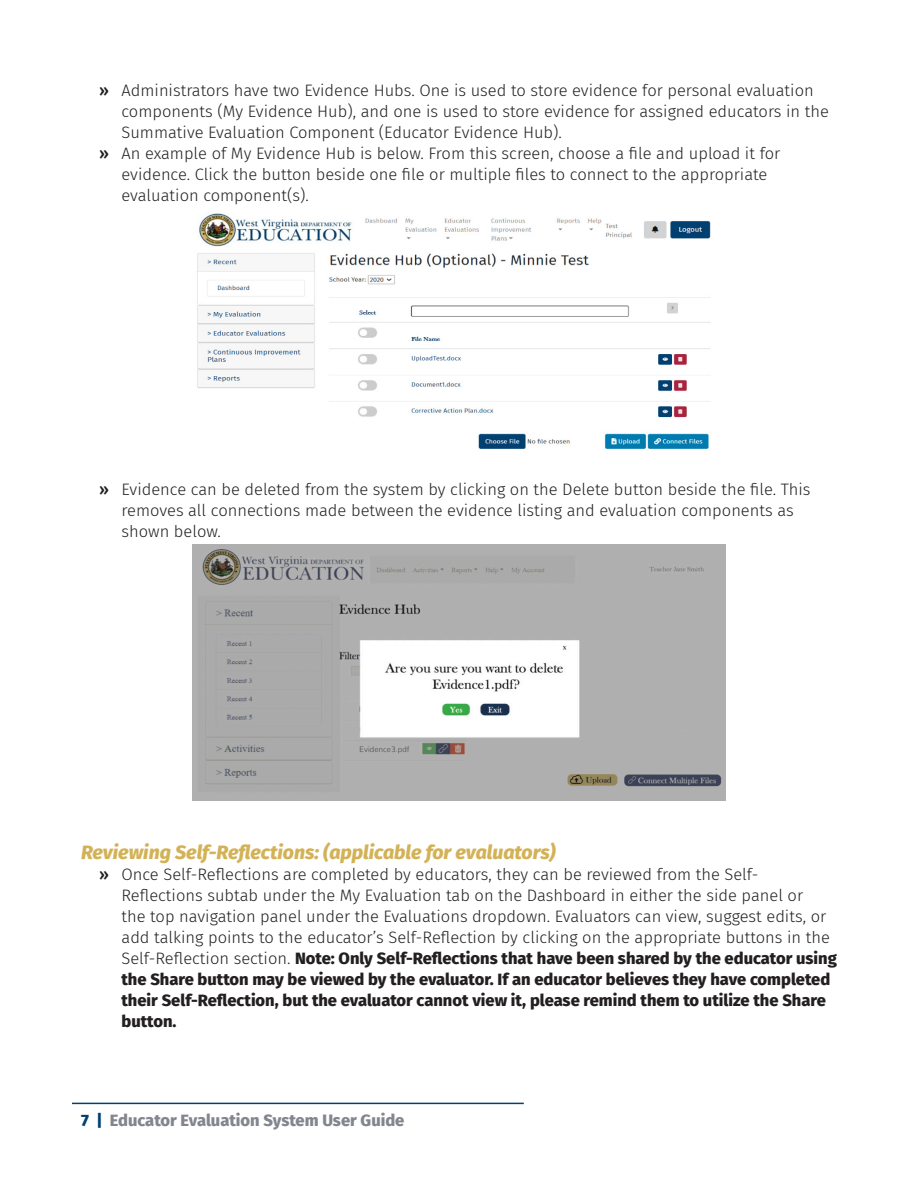
<style>
.page{position:relative;width:918px;height:1188px;background:#fff}
.page>*{position:absolute;margin:0;border:0;box-sizing:border-box;transform-origin:0 0}
.Heading_3{font:italic 800 19.5px "Fira Sans";color:#d3b257}
.t1{font:300 16.5px/21px "Fira Sans";color:#231f20}
.t2{font:800 16.5px "Fira Sans";color:#83868e}
.s1{font-weight:500}
.s2{font-weight:800}
.s3{color:#004071}
</style>
<div class="page">
<hr style="left:72px;top:1103px;width:452px;height:1px;background:#004071">
<img style="left:197px;top:213px;width:514px;height:236px">
<img style="left:193px;top:545px;width:532px;height:255px">
<p class="t1" style="left:122px;top:80px;width:709px;text-indent:-22px"><span class="s1">»</span> Administrators have two Evidence Hubs. One is used to store evidence for personal evaluation components (My Evidence Hub), and one is used to store evidence for assigned educators in the<br>Summative Evaluation Component (Educator Evidence Hub).</p>
<p class="t1" style="left:122px;top:143px;width:660px;text-indent:-22px"><span class="s1">»</span> An example of My Evidence Hub is below. From this screen, choose a file and upload it for evidence. Click the button beside one file or multiple files to connect to the appropriate evaluation component(s).</p>
<p class="t1" style="left:122px;top:479px;width:691px;text-indent:-22px"><span class="s1">»</span> Evidence can be deleted from the system by clicking on the Delete button beside the file. This removes all connections made between the evidence listing and evaluation components as shown below.</p>
<p class="Heading_3" style="left:81px;top:835px;width:476px">Reviewing Self-Reflections: (applicable for evaluators)</p>
<p class="t1" style="left:122px;top:864px;width:717px;text-indent:-22px"><span class="s1">»</span> Once Self-Reflections are completed by educators, they can be reviewed from the Self-Reflections subtab under the My Evaluation tab on the Dashboard in either the side panel or<br>the top navigation panel under the Evaluations dropdown. Evaluators can view, suggest edits, or add talking points to the educator’s Self-Reflection by clicking on the appropriate buttons in the Self-Reflection section. <span class="s2">Note: Only Self-Reflections that have been shared by the educator using the Share button may be viewed by the evaluator. If an educator believes they have completed their Self-Reflection, but the evaluator cannot view it, please remind them to utilize the Share button.</span></p>
<p class="t2" style="left:81px;top:1106px;width:325px"><span class="s3">7 |</span> Educator Evaluation System User Guide</p>
</div>
